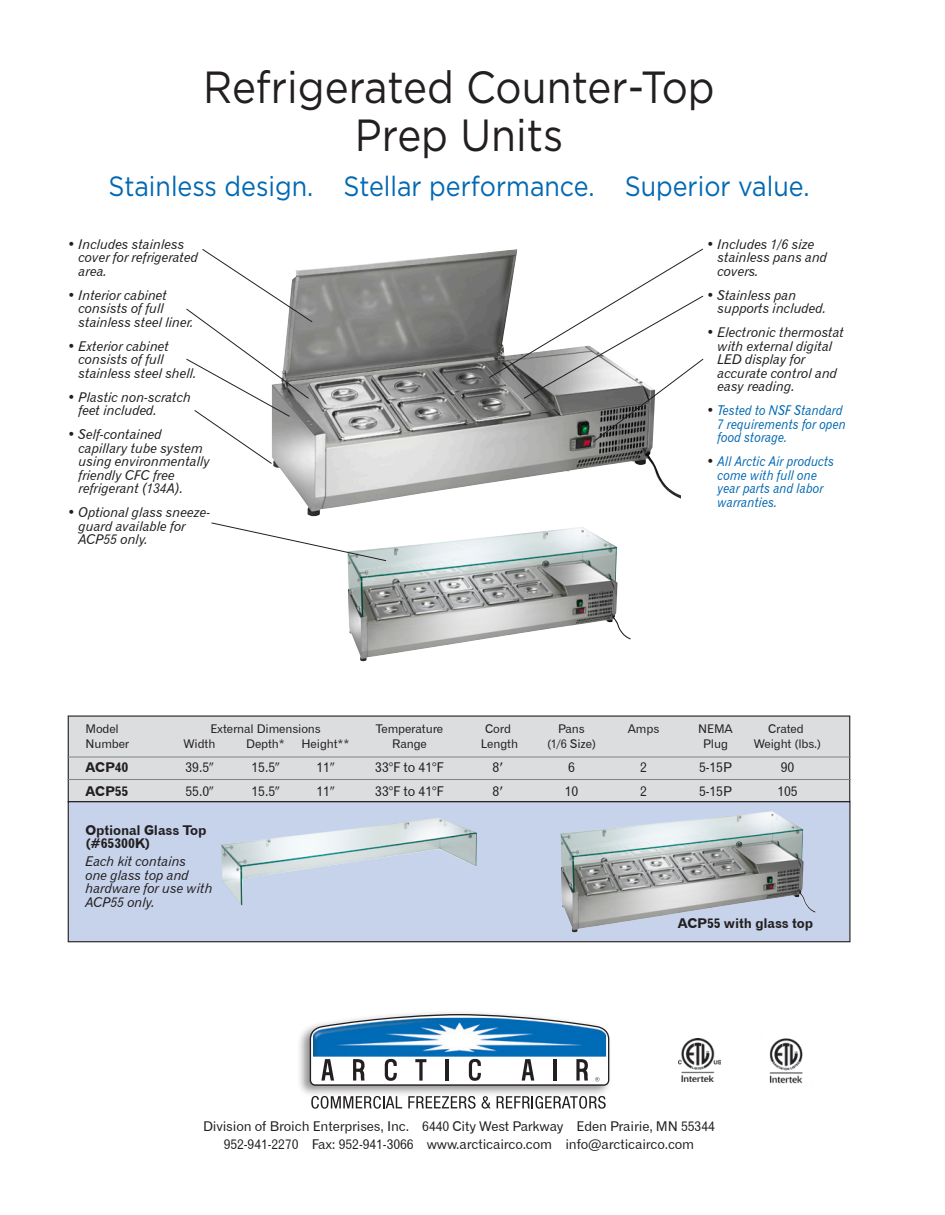
<style>
.page{position:relative;width:945px;height:1215px;background:#fff}
.page>*{position:absolute;margin:0;border:0;box-sizing:border-box;transform-origin:0 0}
.t1{font:45px/48px "Gotham";color:#231f20;text-align:center;scale:.9 1}
.t2{font:27.9px "Gotham";color:#0168b3;scale:.9 1}
.t3{font:13.5px/13.5px "Gothic 720 BT Italic B";letter-spacing:-.01em;color:#231f20}
.t4{font:13.5px "Gothic 720 BT Roman B";letter-spacing:-.01em;color:#231f20}
.t5{font:13.5px/13.5px "Gothic 720 BT Italic B";color:#0168b3;scale:.9 1}
.t6{font:13.5px/13.5px "Gothic 720 BT Bold B";letter-spacing:-.01em;color:#231f20}
.t7{font:12px "Gothic 720 BT Roman B";letter-spacing:-.01em;color:#231f20}
.s1{color:#231f20}
.s2{font-family:"Universal Newswith Comm Pi"}
</style>
<div class="page">
<svg style="left:311px;top:1097px;width:91px;height:12px"></svg>
<svg style="left:408px;top:1097px;width:68px;height:12px"></svg>
<svg style="left:482px;top:1097px;width:9px;height:12px"></svg>
<svg style="left:497px;top:1097px;width:109px;height:12px"></svg>
<div style="left:296px;top:1009px;width:316px;height:88px;background:#231f20;opacity:.5"></div>
<svg style="left:310px;top:1014px;width:299px;height:72px"></svg>
<img style="left:769px;top:1038px;width:34px;height:46px">
<img style="left:679px;top:1038px;width:41px;height:44px">
<img style="left:273px;top:252px;width:408px;height:264px">
<svg style="left:488px;top:248px;width:216px;height:195px"></svg>
<svg style="left:186px;top:249px;width:127px;height:216px"></svg>
<img style="left:347px;top:527px;width:283px;height:135px">
<svg style="left:211px;top:522px;width:176px;height:40px"></svg>
<div style="left:68px;top:716px;width:782px;height:86px;background:#dcdddf"></div>
<hr style="left:68px;top:757px;width:782px;height:1px;background:#808285">
<hr style="left:68px;top:779px;width:782px;height:1px;background:#808285">
<div style="left:68px;top:802px;width:782px;height:140px;background:#c6d3eb"></div>
<div style="left:68px;top:801px;width:782px;height:141px;border:1px solid #231f20"></div>
<img style="left:221px;top:818px;width:256px;height:87px">
<img style="left:560px;top:811px;width:255px;height:122px">
<p class="t1" style="left:203px;top:63px;width:570px">Refrigerated Counter-Top<br>Prep Units</p>
<p class="t2" style="left:108px;top:168px;width:781px">Stainless design. Stellar performance. Superior value.</p>
<p class="t3" style="left:79px;top:237px;width:121px;text-indent:-11px">• Includes stainless cover for refrigerated area.</p>
<p class="t3" style="left:79px;top:288px;width:117px;text-indent:-11px">• Interior cabinet consists of full stainless steel liner.</p>
<p class="t3" style="left:79px;top:339px;width:120px;text-indent:-11px">• Exterior cabinet consists of full stainless steel shell.</p>
<p class="t3" style="left:79px;top:390px;width:114px;text-indent:-11px">• Plastic non-scratch feet included.</p>
<p class="t3" style="left:79px;top:428px;width:133px;text-indent:-11px">• Self-contained capillary tube system using environmentally friendly CFC free refrigerant (134A).</p>
<p class="t3" style="left:79px;top:506px;width:133px;text-indent:-11px">• Optional glass sneeze&shy;guard available for<br>ACP55 only.</p>
<p class="t3" style="left:718px;top:237px;width:111px;text-indent:-11px">• Includes 1/6 size stainless pans and covers.</p>
<p class="t3" style="left:718px;top:288px;width:110px;text-indent:-11px">• Stainless pan supports included.</p>
<p class="t3" style="left:718px;top:326px;width:128px;text-indent:-11px">• Electronic thermostat with external digital<br>LED display for accurate control and easy reading.</p>
<p class="t5" style="left:718px;top:404px;width:144px;text-indent:-11px"><span class="s1">•</span> Tested to NSF Standard<br>7 requirements for open food storage.</p>
<p class="t5" style="left:718px;top:455px;width:131px;text-indent:-11px"><span class="s1">•</span> All Arctic Air products come with full one year parts and labor warranties.</p>
<p class="t7" style="left:86px;top:721px;width:35px">Model</p>
<p class="t7" style="left:210px;top:721px;width:112px">External Dimensions</p>
<p class="t7" style="left:376px;top:721px;width:69px">Temperature</p>
<p class="t7" style="left:485px;top:721px;width:27px">Cord</p>
<p class="t7" style="left:558px;top:721px;width:28px">Pans</p>
<p class="t7" style="left:628px;top:721px;width:33px">Amps</p>
<p class="t7" style="left:698px;top:721px;width:36px">NEMA</p>
<p class="t7" style="left:768px;top:721px;width:37px">Crated</p>
<p class="t7" style="left:86px;top:736px;width:45px">Number</p>
<p class="t7" style="left:184px;top:736px;width:33px">Width</p>
<p class="t7" style="left:246px;top:736px;width:40px">Depth*</p>
<p class="t7" style="left:302px;top:736px;width:49px">Height**</p>
<p class="t7" style="left:392px;top:736px;width:36px">Range</p>
<p class="t7" style="left:481px;top:736px;width:39px">Length</p>
<p class="t7" style="left:547px;top:736px;width:51px">(1/6 Size)</p>
<p class="t7" style="left:703px;top:736px;width:26px">Plug</p>
<p class="t7" style="left:754px;top:736px;width:69px">Weight (lbs.)</p>
<p class="t6" style="left:86px;top:760px;width:45px">ACP40</p>
<p class="t4" style="left:186px;top:759px;width:30px">39.5<span class="s2">9</span></p>
<p class="t4" style="left:252px;top:759px;width:29px">15.5<span class="s2">9</span></p>
<p class="t4" style="left:317px;top:759px;width:19px">11<span class="s2">9</span></p>
<p class="t4" style="left:375px;top:759px;width:70px">33<span class="s2">7</span>F to 41<span class="s2">7</span>F</p>
<p class="t4" style="left:492px;top:759px;width:13px">8<span class="s2">*</span></p>
<p class="t4" style="left:568px;top:759px;width:8px">6</p>
<p class="t4" style="left:640px;top:759px;width:8px">2</p>
<p class="t4" style="left:699px;top:759px;width:34px">5-15P</p>
<p class="t4" style="left:781px;top:759px;width:15px">90</p>
<p class="t6" style="left:86px;top:784px;width:45px">ACP55</p>
<p class="t4" style="left:186px;top:783px;width:30px">55.0<span class="s2">9</span></p>
<p class="t4" style="left:252px;top:783px;width:29px">15.5<span class="s2">9</span></p>
<p class="t4" style="left:317px;top:783px;width:19px">11<span class="s2">9</span></p>
<p class="t4" style="left:375px;top:783px;width:70px">33<span class="s2">7</span>F to 41<span class="s2">7</span>F</p>
<p class="t4" style="left:492px;top:783px;width:13px">8<span class="s2">*</span></p>
<p class="t4" style="left:565px;top:783px;width:15px">10</p>
<p class="t4" style="left:640px;top:783px;width:8px">2</p>
<p class="t4" style="left:699px;top:783px;width:34px">5-15P</p>
<p class="t4" style="left:777px;top:783px;width:22px">105</p>
<p class="t6" style="left:86px;top:823px;width:122px">Optional Glass Top (#65300K)</p>
<p class="t3" style="left:86px;top:855px;width:129px">Each kit contains<br>one glass top and hardware for use with<br>ACP55 only.</p>
<p class="t6" style="left:678px;top:917px;width:137px">ACP55 with glass top</p>
<p class="t4" style="left:203px;top:1118px;width:513px">Division of Broich Enterprises, Inc. 6440 City West Parkway Eden Prairie, MN 55344</p>
<p class="t4" style="left:224px;top:1136px;width:472px">952-941-2270 Fax: 952-941-3066 www.arcticairco.com info@arcticairco.com</p>
</div>
